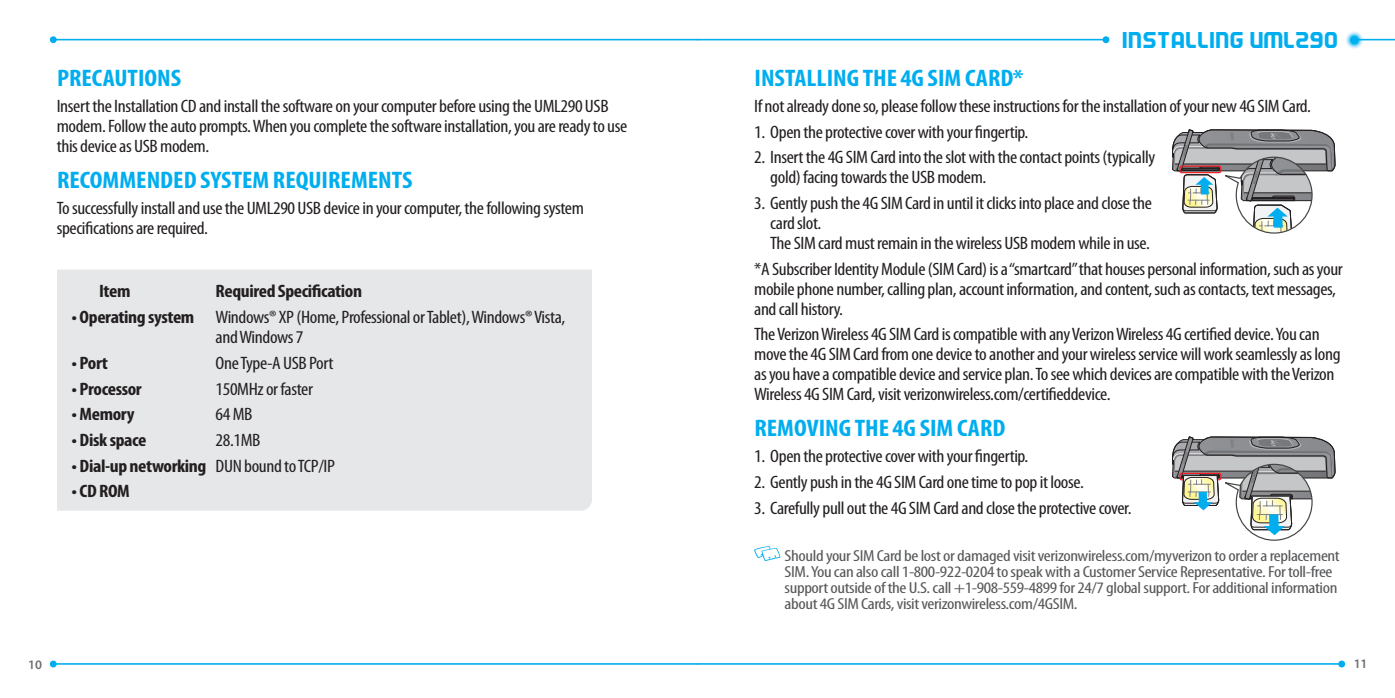
<style>
.page{position:relative;width:1395px;height:698px;background:#fff}
.page>*{position:absolute;margin:0;border:0;box-sizing:border-box;transform-origin:0 0}
.head_01{font:700 condensed 24px "Myriad Pro";color:#00aeef;scale:1.1 1}
._1제목{font:24px "Electrofied Two";color:#00aeef;scale:.75 1}
.main{font:condensed 18px/20px "Myriad Pro";letter-spacing:-.02em;color:#231f20;scale:1.1 1}
.main-2{font:700 condensed 18px "Myriad Pro";letter-spacing:-.02em;color:#231f20;scale:1.1 1}
.note_아미_80{font:condensed 16px/16px "Myriad Pro";letter-spacing:-.02em;color:#57585a;scale:1.2 1}
.t1{font:600 13px "Myriad Pro";color:#6c6d70}
.s1{font-weight:700}
.s2{font-weight:400}
</style>
<div class="page">
<hr style="left:53px;top:39px;width:644px;height:1px;background:#00aeef">
<div style="left:50px;top:36px;width:7px;height:7px;background:#00aeef;border-radius:50%"></div>
<hr style="left:53px;top:662px;width:644px;height:2px;background:#00aeef">
<div style="left:50px;top:660px;width:7px;height:7px;background:#00aeef;border-radius:50%"></div>
<hr style="left:697px;top:39px;width:409px;height:1px;background:#00aeef">
<svg style="left:1346px;top:31px;width:18px;height:18px"></svg>
<hr style="left:1354px;top:39px;width:41px;height:1px;background:#00aeef">
<hr style="left:697px;top:662px;width:644px;height:2px;background:#00aeef">
<div style="left:1338px;top:660px;width:7px;height:7px;background:#00aeef;border-radius:50%"></div>
<div style="left:1102px;top:36px;width:7px;height:7px;background:#00aeef;border-radius:50%"></div>
<div style="left:57px;top:270px;width:535px;height:240px;background:#e6e7e9"></div>
<svg style="left:754px;top:546px;width:26px;height:14px"></svg>
<svg style="left:1172px;top:129px;width:163px;height:105px"></svg>
<svg style="left:1172px;top:436px;width:163px;height:104px"></svg>
<p class="head_01" style="left:57px;top:63px;width:114px">PRECAUTIONS</p>
<p class="main" style="left:57px;top:96px;width:520px">Insert the Installation CD and install the software on your computer before using the UML290 USB modem. Follow the auto prompts. When you complete the software installation, you are ready to use this device as USB modem.</p>
<p class="head_01" style="left:57px;top:165px;width:325px">RECOMMENDED SYSTEM REQUIREMENTS</p>
<p class="main" style="left:57px;top:197px;width:481px">To successfully install and use the UML290 USB device in your computer, the following system specifications are required.</p>
<p class="main-2" style="left:99px;top:280px;width:30px">Item</p>
<p class="main-2" style="left:216px;top:280px;width:135px">Required Specification</p>
<p class="main" style="left:216px;top:307px;width:319px;text-indent:-144px"><span class="s1">• Operating system</span> Windows® XP (Home, Professional or Tablet), Windows® Vista, and Windows 7</p>
<p class="main-2" style="left:72px;top:351px;width:35px">• Port</p>
<p class="main" style="left:216px;top:352px;width:109px">One Type-A USB Port</p>
<p class="main-2" style="left:72px;top:377px;width:65px">• Processor</p>
<p class="main" style="left:216px;top:378px;width:90px">150MHz or faster</p>
<p class="main-2" style="left:72px;top:403px;width:59px">• Memory</p>
<p class="main" style="left:216px;top:404px;width:35px">64 MB</p>
<p class="main-2" style="left:72px;top:428px;width:70px">• Disk space</p>
<p class="main" style="left:216px;top:429px;width:42px">28.1MB</p>
<p class="main-2" style="left:72px;top:454px;width:241px">• Dial-up networking <span class="s2">DUN bound to TCP/IP</span></p>
<p class="main-2" style="left:72px;top:480px;width:54px">• CD ROM</p>
<p class="_1제목" style="left:1122px;top:28px;width:290px">INSTALLING UML290</p>
<p class="head_01" style="left:754px;top:63px;width:246px">INSTALLING THE 4G SIM CARD*</p>
<p class="main" style="left:754px;top:96px;width:508px">If not already done so, please follow these instructions for the installation of your new 4G SIM Card.</p>
<p class="main" style="left:754px;top:121px;width:251px">1. Open the protective cover with your fingertip.</p>
<p class="main" style="left:770px;top:147px;width:351px;text-indent:-16px">2. Insert the 4G SIM Card into the slot with the contact points (typically gold) facing towards the USB modem.</p>
<p class="main" style="left:770px;top:193px;width:348px;text-indent:-16px">3. Gently push the 4G SIM Card in until it clicks into place and close the card slot.<br>The SIM card must remain in the wireless USB modem while in use.</p>
<p class="main" style="left:754px;top:258px;width:536px">*A Subscriber Identity Module (SIM Card) is a “smartcard” that houses personal information, such as your mobile phone number, calling plan, account information, and content, such as contacts, text messages, and call history.</p>
<p class="main" style="left:754px;top:324px;width:535px">The Verizon Wireless 4G SIM Card is compatible with any Verizon Wireless 4G certified device. You can move the 4G SIM Card from one device to another and your wireless service will work seamlessly as long as you have a compatible device and service plan. To see which devices are compatible with the Verizon Wireless 4G SIM Card, visit verizonwireless.com/certifieddevice.</p>
<p class="head_01" style="left:754px;top:413px;width:230px">REMOVING THE 4G SIM CARD</p>
<p class="main" style="left:754px;top:446px;width:251px">1. Open the protective cover with your fingertip.</p>
<p class="main" style="left:754px;top:471px;width:301px">2. Gently push in the 4G SIM Card one time to pop it loose.</p>
<p class="main" style="left:754px;top:497px;width:344px">3. Carefully pull out the 4G SIM Card and close the protective cover.</p>
<p class="note_아미_80" style="left:784px;top:547px;width:464px">Should your SIM Card be lost or damaged visit verizonwireless.com/myverizon to order a replacement SIM. You can also call 1-800-922-0204 to speak with a Customer Service Representative. For toll-free support outside of the U.S. call +1-908-559-4899 for 24/7 global support. For additional information about 4G SIM Cards, visit verizonwireless.com/4GSIM.</p>
<p class="t1" style="left:28px;top:655px;width:15px">10</p>
<p class="t1" style="left:1353px;top:655px;width:15px">11</p>
</div>
